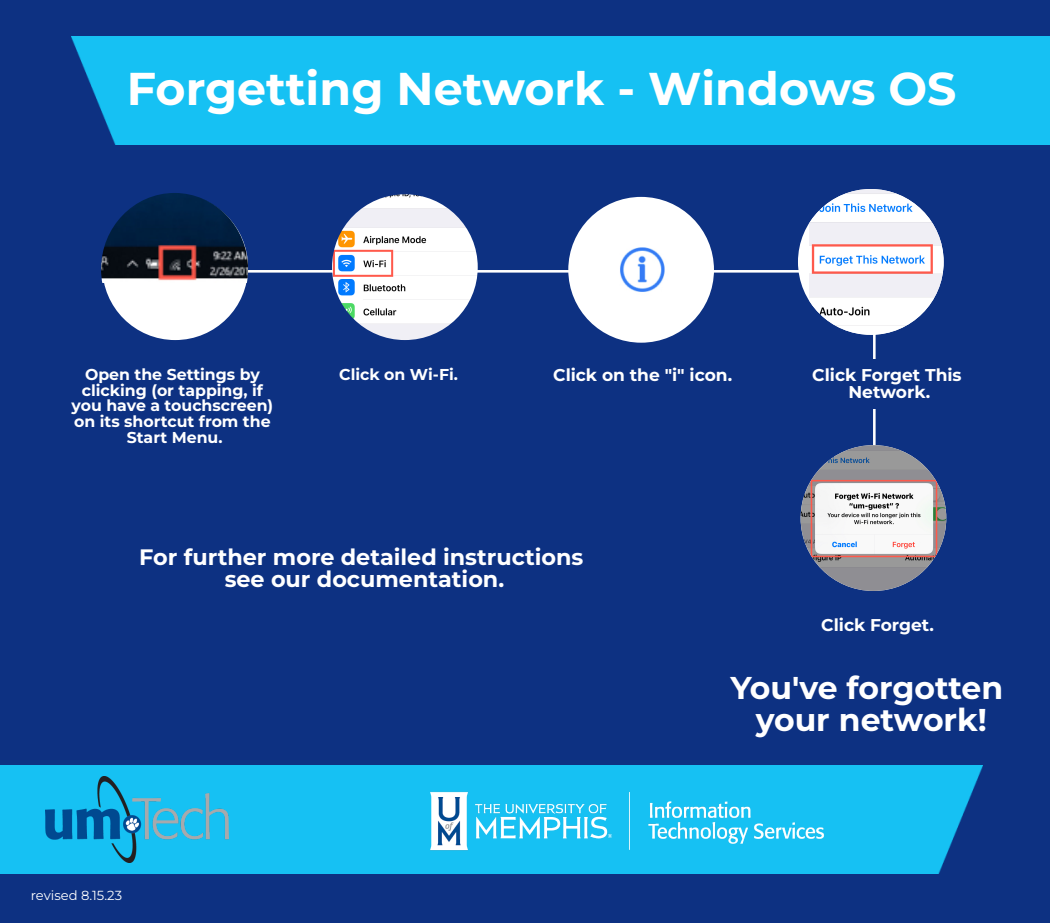
<style>
.page{position:relative;width:1050px;height:923px;background:#fff}
.page>*{position:absolute;margin:0;border:0;box-sizing:border-box;transform-origin:0 0}
.t1{font:700 45.85px "Montserrat";color:#fff}
.t2{font:700 31.5px/31.5px "Montserrat";color:#fff;text-align:center}
.t3{font:700 22.4px "Montserrat";color:#fff}
.t4{font:700 17.15px/17.2px "Montserrat";color:#fff;text-align:center}
.t5{font:700 15.75px/15.8px "Montserrat";color:#fff;text-align:center}
.t6{font:13.12px "Montserrat";color:#fff}
</style>
<div class="page">
<div style="left:0;top:0;width:1050px;height:922px;background:#0d3182"></div>
<div style="left:102px;top:194px;width:146px;height:146px;background:#fff;border-radius:50%"></div>
<div style="left:798px;top:189px;width:146px;height:146px;background:#fff;border-radius:50%"></div>
<hr style="left:192px;top:270px;width:682px;height:2px;background:#fff">
<hr style="left:873px;top:262px;width:3px;height:270px;background:#fff">
<img style="left:332px;top:194px;width:146px;height:146px;border-radius:50%">
<img style="left:101px;top:193px;width:147px;height:89px">
<div style="left:71px;top:37px;width:979px;height:107px;background:#16c1f3"></div>
<div style="left:0;top:765px;width:983px;height:107px;background:#16c1f3"></div>
<img style="left:410px;top:777px;width:434px;height:87px">
<img style="left:46px;top:776px;width:182px;height:86px">
<div style="left:568px;top:197px;width:146px;height:145px;background:#fff;border-radius:50%"></div>
<img style="left:810px;top:189px;width:134px;height:146px">
<img style="left:801px;top:445px;width:145px;height:146px;border-radius:50%">
<div style="left:798px;top:359px;width:168px;height:50px;background:#0d3182"></div>
<img style="left:620px;top:247px;width:45px;height:45px">
<p class="t1" style="left:127px;top:61px;width:831px">Forgetting Network - Windows OS</p>
<p class="t5" style="left:72px;top:366px;width:203px">Open the Settings by clicking (or tapping, if you have a touchscreen) on its shortcut from the<br>Start Menu.</p>
<p class="t5" style="left:339px;top:366px;width:120px">Click on Wi-Fi.</p>
<p class="t4" style="left:553px;top:366px;width:180px">Click on the "i" icon.</p>
<p class="t3" style="left:139px;top:543px;width:446px">For further more detailed instructions</p>
<p class="t3" style="left:225px;top:565px;width:281px">see our documentation.</p>
<p class="t4" style="left:812px;top:366px;width:151px">Click Forget This<br>Network.</p>
<p class="t4" style="left:821px;top:616px;width:114px">Click Forget.</p>
<p class="t6" style="left:31px;top:886px;width:93px">revised 8.15.23</p>
<p class="t2" style="left:730px;top:672px;width:274px">You've forgotten your network!</p>
</div>
